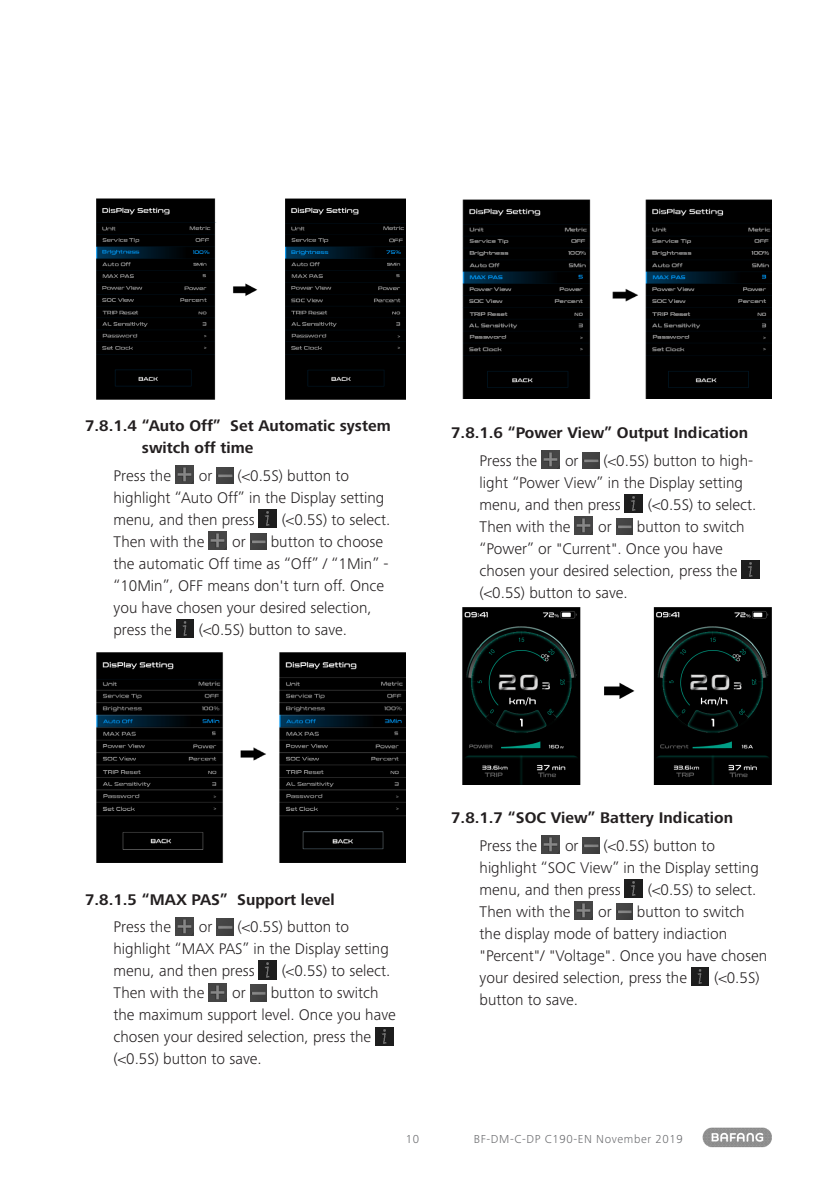
<style>
.page{position:relative;width:840px;height:1191px;background:#fff}
.page>*{position:absolute;margin:0;border:0;box-sizing:border-box;transform-origin:0 0}
.Aufzählung{font:300 16px/22px "Frutiger Next Pro";color:#231f20}
.t1{font:700 16px/22px "Frutiger Next Pro";color:#231f20}
.t2{font:300 12px "Frutiger Next Pro";letter-spacing:.05em;color:#6c6d70}
</style>
<div class="page">
<img style="left:702px;top:1127px;width:69px;height:21px">
<img style="left:175px;top:465px;width:18px;height:19px">
<img style="left:217px;top:467px;width:16px;height:17px">
<img style="left:259px;top:509px;width:17px;height:19px">
<img style="left:208px;top:531px;width:19px;height:19px">
<img style="left:250px;top:533px;width:16px;height:17px">
<img style="left:176px;top:619px;width:17px;height:19px">
<img style="left:175px;top:917px;width:18px;height:18px">
<img style="left:217px;top:918px;width:16px;height:17px">
<img style="left:259px;top:961px;width:17px;height:18px">
<img style="left:208px;top:983px;width:19px;height:18px">
<img style="left:250px;top:984px;width:16px;height:17px">
<img style="left:375px;top:1027px;width:18px;height:18px">
<img style="left:541px;top:450px;width:18px;height:18px">
<img style="left:582px;top:452px;width:17px;height:16px">
<img style="left:624px;top:494px;width:18px;height:18px">
<img style="left:574px;top:516px;width:18px;height:18px">
<img style="left:616px;top:518px;width:16px;height:16px">
<img style="left:741px;top:560px;width:17px;height:18px">
<img style="left:541px;top:835px;width:18px;height:19px">
<img style="left:582px;top:837px;width:17px;height:17px">
<img style="left:624px;top:879px;width:18px;height:19px">
<img style="left:574px;top:901px;width:18px;height:19px">
<img style="left:616px;top:903px;width:16px;height:17px">
<img style="left:691px;top:967px;width:17px;height:19px">
<img style="left:96px;top:198px;width:309px;height:202px">
<img style="left:96px;top:652px;width:309px;height:210px">
<img style="left:462px;top:199px;width:309px;height:200px">
<img style="left:462px;top:607px;width:309px;height:177px">
<p class="t1" style="left:142px;top:415px;width:250px;text-indent:-57px">7.8.1.4 “Auto Off” Set Automatic system switch off time</p>
<p class="Aufzählung" style="left:113px;top:464px;width:59px">Press the</p>
<p class="Aufzählung" style="left:199px;top:464px;width:15px">or</p>
<p class="Aufzählung" style="left:113px;top:464px;width:272px;text-indent:124px">(&lt;0.5S) button to highlight “Auto Off” in the Display setting menu, and then press</p>
<p class="Aufzählung" style="left:281px;top:508px;width:110px">(&lt;0.5S) to select.</p>
<p class="Aufzählung" style="left:113px;top:530px;width:92px">Then with the</p>
<p class="Aufzählung" style="left:232px;top:530px;width:15px">or</p>
<p class="Aufzählung" style="left:113px;top:530px;width:276px;text-indent:157px">button to choose the automatic Off time as “Off” / “1Min” - “10Min”, OFF means don't turn off. Once you have chosen your desired selection, press the</p>
<p class="Aufzählung" style="left:199px;top:618px;width:150px">(&lt;0.5S) button to save.</p>
<p class="t1" style="left:451px;top:421px;width:298px">7.8.1.6 “Power View” Output Indication</p>
<p class="Aufzählung" style="left:479px;top:449px;width:59px">Press the</p>
<p class="Aufzählung" style="left:564px;top:449px;width:15px">or</p>
<p class="Aufzählung" style="left:479px;top:449px;width:275px;text-indent:124px">(&lt;0.5S) button to high&shy;light “Power View” in the Display setting menu, and then press</p>
<p class="Aufzählung" style="left:647px;top:493px;width:110px">(&lt;0.5S) to select.</p>
<p class="Aufzählung" style="left:479px;top:515px;width:92px">Then with the</p>
<p class="Aufzählung" style="left:598px;top:515px;width:15px">or</p>
<p class="Aufzählung" style="left:479px;top:515px;width:266px;text-indent:157px">button to switch “Power” or "Current". Once you have chosen your desired selection, press the (&lt;0.5S) button to save.</p>
<p class="t1" style="left:85px;top:888px;width:251px">7.8.1.5 “MAX PAS” Support level</p>
<p class="Aufzählung" style="left:113px;top:916px;width:59px">Press the</p>
<p class="Aufzählung" style="left:199px;top:916px;width:15px">or</p>
<p class="Aufzählung" style="left:113px;top:916px;width:276px;text-indent:124px">(&lt;0.5S) button to highlight “MAX PAS” in the Display setting menu, and then press</p>
<p class="Aufzählung" style="left:281px;top:960px;width:110px">(&lt;0.5S) to select.</p>
<p class="Aufzählung" style="left:113px;top:982px;width:92px">Then with the</p>
<p class="Aufzählung" style="left:232px;top:982px;width:15px">or</p>
<p class="Aufzählung" style="left:113px;top:982px;width:284px;text-indent:157px">button to switch the maximum support level. Once you have chosen your desired selection, press the (&lt;0.5S) button to save.</p>
<p class="t1" style="left:451px;top:807px;width:283px">7.8.1.7 “SOC View” Battery Indication</p>
<p class="Aufzählung" style="left:479px;top:834px;width:59px">Press the</p>
<p class="Aufzählung" style="left:564px;top:834px;width:15px">or</p>
<p class="Aufzählung" style="left:479px;top:834px;width:280px;text-indent:124px">(&lt;0.5S) button to highlight “SOC View” in the Display setting menu, and then press</p>
<p class="Aufzählung" style="left:647px;top:878px;width:110px">(&lt;0.5S) to select.</p>
<p class="Aufzählung" style="left:479px;top:900px;width:92px">Then with the</p>
<p class="Aufzählung" style="left:598px;top:900px;width:15px">or</p>
<p class="Aufzählung" style="left:479px;top:900px;width:289px;text-indent:157px">button to switch the display mode of battery indiaction "Percent"/ "Voltage". Once you have chosen your desired selection, press the</p>
<p class="Aufzählung" style="left:713px;top:966px;width:47px">(&lt;0.5S)</p>
<p class="Aufzählung" style="left:479px;top:988px;width:100px">button to save.</p>
<p class="t2" style="left:405px;top:1132px;width:15px">10</p>
<p class="t2" style="left:473px;top:1132px;width:210px">BF-DM-C-DP C190-EN November 2019</p>
</div>
